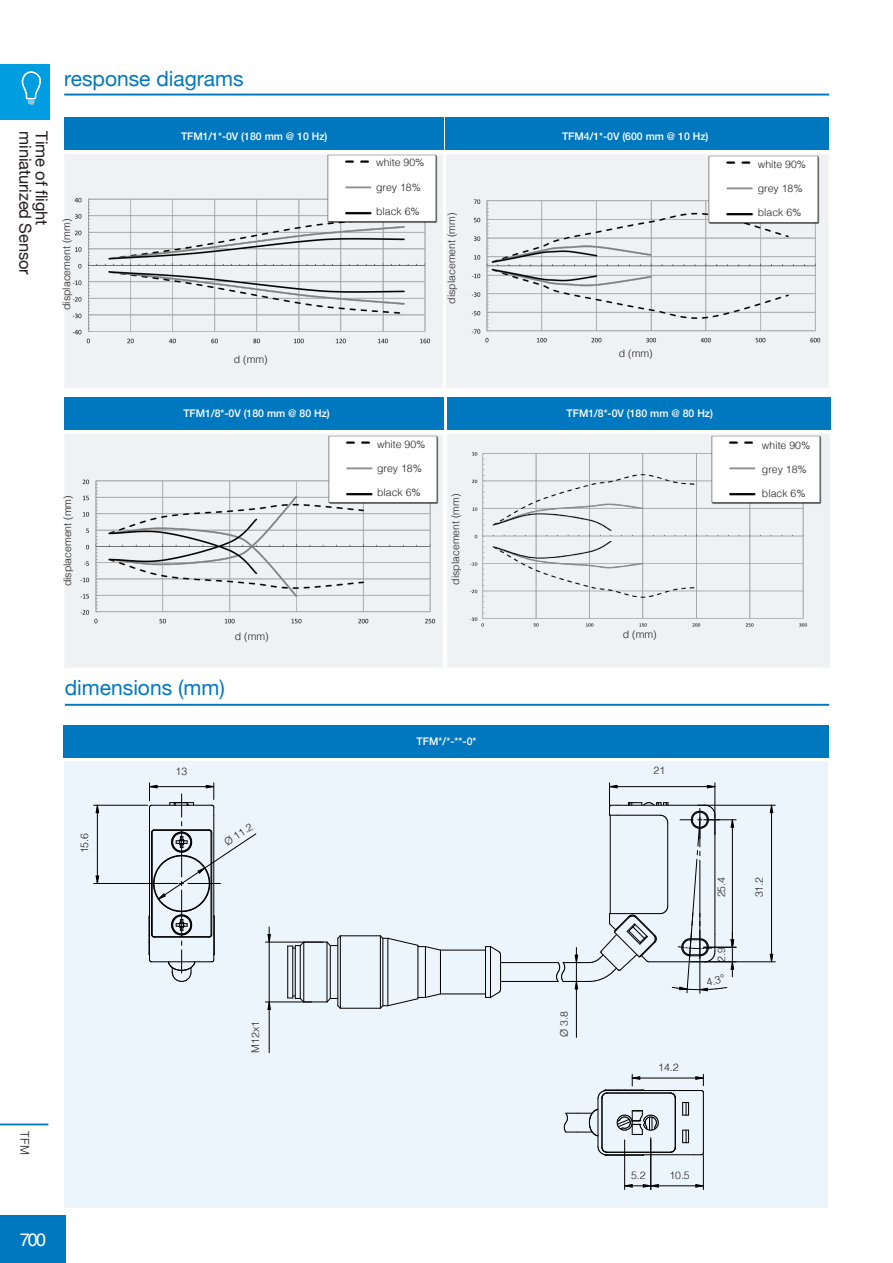
<style>
.page{position:relative;width:893px;height:1263px;background:#fff}
.page>*{position:absolute;margin:0;border:0;box-sizing:border-box;transform-origin:0 0}
.t1{font:21px "Helvetica Neue";color:#0078c0}
.t2{font:18px "Helvetica";color:#fff}
.t3{font:16.5px "Helvetica Neue";letter-spacing:-.01em;color:#231f20}
.t4{font:300 12px "Helvetica";color:#231f20}
.t5{font:300 10.5px "Helvetica";color:#231f20}
.t6{font:500 10.5px "Helvetica Neue";color:#fff}
</style>
<div class="page">
<div style="left:64px;top:118px;width:379px;height:32px;background:#0078c0"></div>
<div style="left:64px;top:154px;width:379px;height:234px;background:#f0f1f2"></div>
<div style="left:446px;top:154px;width:383px;height:234px;background:#f0f1f2"></div>
<div style="left:446px;top:118px;width:383px;height:32px;background:#0078c0"></div>
<div style="left:64px;top:434px;width:379px;height:234px;background:#f0f1f2"></div>
<div style="left:64px;top:397px;width:379px;height:33px;background:#0078c0"></div>
<hr style="left:64px;top:94px;width:765px;height:2px;background:#0078c0">
<img style="left:440px;top:184px;width:389px;height:166px">
<img style="left:64px;top:182px;width:367px;height:170px">
<img style="left:64px;top:463px;width:379px;height:169px">
<img style="left:327px;top:154px;width:111px;height:69px">
<img style="left:709px;top:156px;width:110px;height:69px">
<img style="left:328px;top:435px;width:111px;height:69px">
<hr style="left:65px;top:704px;width:764px;height:2px;background:#0078c0">
<div style="left:64px;top:726px;width:765px;height:32px;background:#0078c0"></div>
<div style="left:65px;top:761px;width:763px;height:447px;background:#ecf5fb"></div>
<hr style="left:500px;top:955px;width:1px;height:34px;background:#000">
<hr style="left:490px;top:946px;width:1px;height:51px;background:#000">
<hr style="left:485px;top:946px;width:1px;height:51px;background:#000">
<hr style="left:440px;top:950px;width:1px;height:44px;background:#000">
<hr style="left:425px;top:946px;width:1px;height:51px;background:#000">
<hr style="left:417px;top:945px;width:1px;height:54px;background:#000">
<hr style="left:387px;top:938px;width:1px;height:68px;background:#000">
<hr style="left:382px;top:938px;width:1px;height:68px;background:#000">
<hr style="left:380px;top:936px;width:1px;height:72px;background:#000">
<hr style="left:340px;top:936px;width:1px;height:72px;background:#000">
<hr style="left:337px;top:938px;width:1px;height:68px;background:#000">
<hr style="left:330px;top:945px;width:1px;height:53px;background:#000">
<hr style="left:326px;top:942px;width:1px;height:60px;background:#000">
<hr style="left:303px;top:942px;width:1px;height:60px;background:#000">
<hr style="left:300px;top:945px;width:1px;height:53px;background:#000">
<hr style="left:295px;top:945px;width:1px;height:53px;background:#000">
<hr style="left:292px;top:946px;width:1px;height:52px;background:#000">
<hr style="left:287px;top:946px;width:1px;height:52px;background:#000">
<svg style="left:485px;top:989px;width:16px;height:9px"></svg>
<svg style="left:485px;top:946px;width:16px;height:9px"></svg>
<hr style="left:440px;top:993px;width:45px;height:1px;background:#000">
<hr style="left:440px;top:949px;width:45px;height:1px;background:#000">
<svg style="left:379px;top:993px;width:63px;height:16px"></svg>
<svg style="left:379px;top:935px;width:63px;height:16px"></svg>
<hr style="left:340px;top:1008px;width:40px;height:1px;background:#000">
<hr style="left:340px;top:935px;width:40px;height:1px;background:#000">
<svg style="left:288px;top:995px;width:54px;height:14px"></svg>
<svg style="left:288px;top:935px;width:54px;height:13px"></svg>
<hr style="left:501px;top:981px;width:57px;height:1px;background:#000">
<hr style="left:501px;top:962px;width:57px;height:1px;background:#000">
<hr style="left:606px;top:1090px;width:87px;height:1px;background:#000">
<hr style="left:597px;top:1099px;width:1px;height:47px;background:#000">
<hr style="left:606px;top:1154px;width:87px;height:1px;background:#000">
<svg style="left:693px;top:1153px;width:11px;height:2px"></svg>
<hr style="left:703px;top:1092px;width:1px;height:61px;background:#000">
<svg style="left:682px;top:1102px;width:7px;height:13px"></svg>
<svg style="left:682px;top:1130px;width:7px;height:13px"></svg>
<hr style="left:675px;top:1098px;width:1px;height:49px;background:#000">
<svg style="left:670px;top:1092px;width:6px;height:6px"></svg>
<hr style="left:607px;top:1092px;width:63px;height:1px;background:#000">
<hr style="left:601px;top:1098px;width:1px;height:49px;background:#000">
<svg style="left:597px;top:1146px;width:47px;height:10px"></svg>
<hr style="left:607px;top:1152px;width:63px;height:1px;background:#000">
<svg style="left:670px;top:1147px;width:6px;height:6px"></svg>
<svg style="left:616px;top:1110px;width:43px;height:25px"></svg>
<svg style="left:563px;top:1109px;width:36px;height:27px"></svg>
<svg style="left:770px;top:806px;width:3px;height:7px"></svg>
<svg style="left:770px;top:954px;width:3px;height:7px"></svg>
<hr style="left:698px;top:805px;width:77px;height:1px;background:#000">
<hr style="left:690px;top:961px;width:85px;height:1px;background:#000">
<hr style="left:771px;top:805px;width:1px;height:157px;background:#000">
<hr style="left:704px;top:819px;width:32px;height:1px;background:#000">
<hr style="left:576px;top:947px;width:1px;height:90px;background:#000">
<hr style="left:704px;top:947px;width:32px;height:1px;background:#000">
<svg style="left:695px;top:1184px;width:8px;height:4px"></svg>
<hr style="left:650px;top:1137px;width:1px;height:52px;background:#000">
<hr style="left:703px;top:1155px;width:1px;height:34px;background:#000">
<hr style="left:651px;top:1185px;width:52px;height:1px;background:#000">
<hr style="left:624px;top:1140px;width:1px;height:49px;background:#000">
<svg style="left:624px;top:1184px;width:35px;height:4px"></svg>
<svg style="left:597px;top:1074px;width:47px;height:25px"></svg>
<svg style="left:693px;top:1074px;width:11px;height:19px"></svg>
<hr style="left:632px;top:1078px;width:71px;height:1px;background:#000">
<svg style="left:96px;top:875px;width:3px;height:8px"></svg>
<svg style="left:96px;top:806px;width:3px;height:7px"></svg>
<hr style="left:94px;top:883px;width:84px;height:1px;background:#000">
<hr style="left:94px;top:805px;width:54px;height:1px;background:#000">
<hr style="left:97px;top:805px;width:1px;height:78px;background:#000">
<svg style="left:267px;top:934px;width:4px;height:8px"></svg>
<svg style="left:267px;top:1001px;width:4px;height:9px"></svg>
<hr style="left:265px;top:942px;width:58px;height:1px;background:#000">
<hr style="left:265px;top:1002px;width:47px;height:1px;background:#000">
<hr style="left:269px;top:927px;width:1px;height:126px;background:#000">
<svg style="left:149px;top:783px;width:108px;height:199px"></svg>
<svg style="left:556px;top:783px;width:178px;height:210px"></svg>
<div style="left:447px;top:434px;width:383px;height:234px;background:#f0f1f2"></div>
<div style="left:447px;top:397px;width:383px;height:33px;background:#0078c0"></div>
<img style="left:470px;top:449px;width:360px;height:194px">
<img style="left:711px;top:435px;width:111px;height:69px">
<div style="left:0;top:1214px;width:66px;height:49px;background:#0078c0"></div>
<hr style="left:0;top:1123px;width:48px;height:2px;background:#0078c0">
<div style="left:0;top:64px;width:50px;height:55px;background:#009de0"></div>
<svg style="left:22px;top:71px;width:19px;height:34px"></svg>
<p class="t1" style="left:64px;top:64px;width:181px">response diagrams</p>
<p class="t3" style="left:37px;top:131px;width:145px;rotate:90deg">miniaturized Sensor</p>
<p class="t3" style="left:54px;top:131px;width:95px;rotate:90deg">Time of flight</p>
<p class="t5" style="left:57px;top:310px;width:93px;rotate:-90deg">displacement (mm)</p>
<p class="t6" style="left:181px;top:128px;width:148px">TFM1/1*-0V (180 mm @ 10 Hz)</p>
<p class="t6" style="left:562px;top:128px;width:148px">TFM4/1*-0V (600 mm @ 10 Hz)</p>
<p class="t5" style="left:234px;top:350px;width:35px">d (mm)</p>
<p class="t5" style="left:376px;top:154px;width:50px">white 90%</p>
<p class="t5" style="left:376px;top:178px;width:46px">grey 18%</p>
<p class="t5" style="left:376px;top:202px;width:45px">black 6%</p>
<p class="t5" style="left:442px;top:304px;width:93px;rotate:-90deg">displacement (mm)</p>
<p class="t5" style="left:619px;top:344px;width:35px">d (mm)</p>
<p class="t5" style="left:58px;top:586px;width:93px;rotate:-90deg">displacement (mm)</p>
<p class="t6" style="left:183px;top:405px;width:148px">TFM1/8*-0V (180 mm @ 80 Hz)</p>
<p class="t5" style="left:377px;top:435px;width:50px">white 90%</p>
<p class="t5" style="left:377px;top:459px;width:46px">grey 18%</p>
<p class="t5" style="left:377px;top:483px;width:45px">black 6%</p>
<p class="t5" style="left:446px;top:585px;width:93px;rotate:-90deg">displacement (mm)</p>
<p class="t6" style="left:567px;top:405px;width:148px">TFM1/8*-0V (180 mm @ 80 Hz)</p>
<p class="t5" style="left:235px;top:627px;width:35px">d (mm)</p>
<p class="t1" style="left:65px;top:673px;width:161px">dimensions (mm)</p>
<p class="t5" style="left:176px;top:762px;width:13px">13</p>
<p class="t6" style="left:416px;top:733px;width:62px">TFM*/*-**-0*</p>
<p class="t5" style="left:623px;top:625px;width:35px">d (mm)</p>
<p class="t5" style="left:654px;top:761px;width:13px">21</p>
<p class="t5" style="left:758px;top:155px;width:50px">white 90%</p>
<p class="t5" style="left:758px;top:180px;width:46px">grey 18%</p>
<p class="t5" style="left:758px;top:203px;width:45px">black 6%</p>
<p class="t5" style="left:762px;top:436px;width:50px">white 90%</p>
<p class="t5" style="left:762px;top:461px;width:46px">grey 18%</p>
<p class="t5" style="left:762px;top:484px;width:45px">black 6%</p>
<p class="t5" style="left:75px;top:853px;width:22px;rotate:-90deg">15.6</p>
<p class="t5" style="left:220px;top:835px;width:33px;rotate:-34deg">Ø 11.2</p>
<p class="t5" style="left:712px;top:897px;width:22px;rotate:-90deg">25.4</p>
<p class="t5" style="left:750px;top:897px;width:22px;rotate:-90deg">31.2</p>
<p class="t5" style="left:246px;top:1053px;width:33px;rotate:-90deg">M12x1</p>
<p class="t5" style="left:555px;top:1037px;width:27px;rotate:-90deg">Ø 3.8</p>
<p class="t5" style="left:712px;top:962px;width:16px;rotate:-90deg">2.9</p>
<p class="t5" style="left:704px;top:974px;width:20px;rotate:-14deg">4.3°</p>
<p class="t5" style="left:658px;top:1059px;width:22px">14.2</p>
<p class="t4" style="left:35px;top:1131px;width:25px;rotate:90deg">TFM</p>
<h2 class="t2" style="left:20px;top:1225px;width:28px">700</h2>
<p class="t5" style="left:631px;top:1166px;width:16px">5.2</p>
<p class="t5" style="left:669px;top:1166px;width:22px">10.5</p>
</div>
